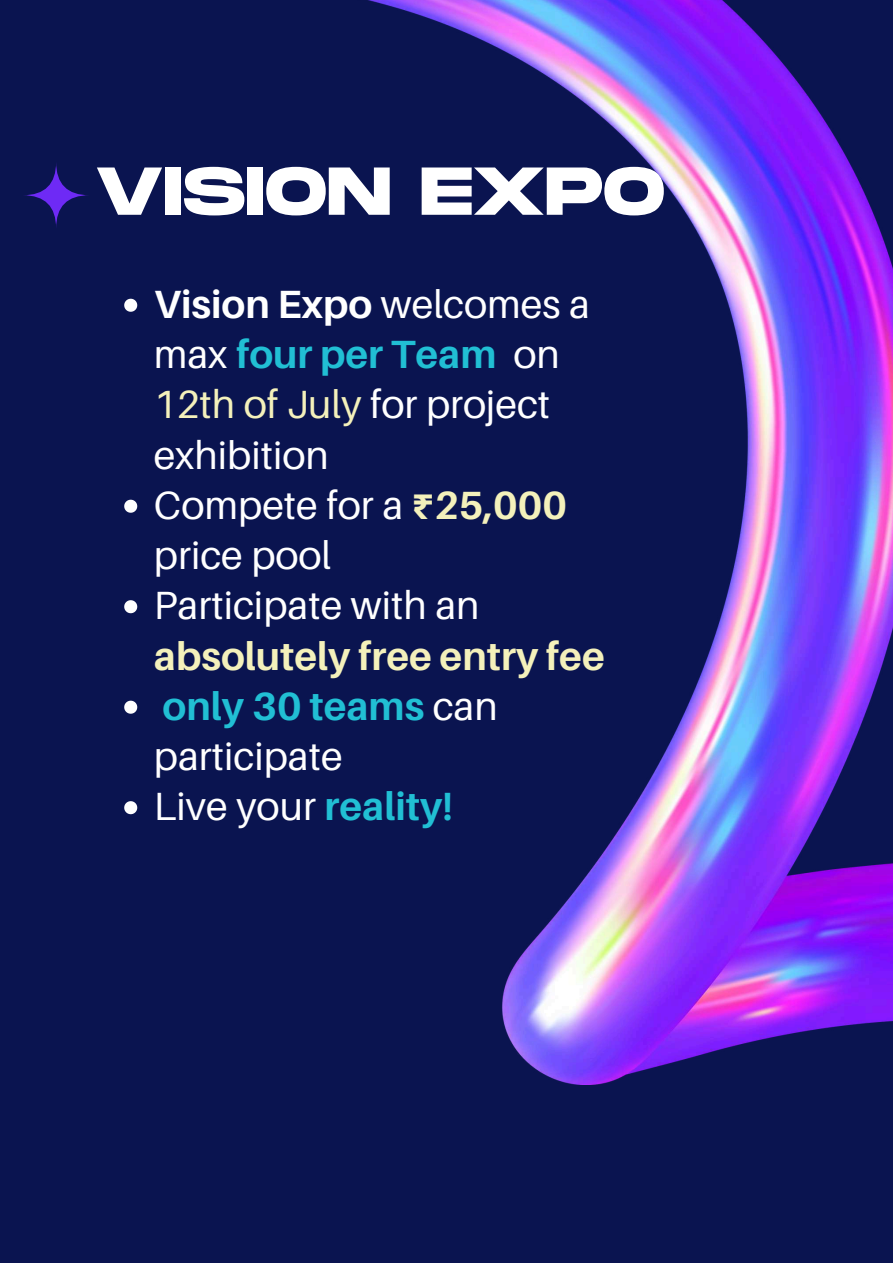
<style>
.page{position:relative;width:893px;height:1263px;background:#0a1450}
.page>*{position:absolute;margin:0;border:0;box-sizing:border-box;transform-origin:0 0}
.t1{font:700 67.5px "Monument Extended";color:#fff}
.t2{font:39.38px/50.2px "Aileron";color:#fff}
.t3{font:700 39.38px/50.2px "Aileron";color:#f4f1bb}
.s1{font-weight:700}
.s2{font-weight:700;color:#21bfd4}
.s3{color:#f4f1bb}
.s4{font-family:"Noto Sans Gurmukhi";font-weight:700;color:#f4f1bb}
.s5{font-weight:700;color:#f4f1bb}
.s6{color:#21bfd4}
.s7{font-weight:400;color:#fff}
</style>
<div class="page">
<img style="left:129px;top:0;width:764px;height:1084px">
<svg style="left:124px;top:299px;width:13px;height:13px"></svg>
<svg style="left:124px;top:500px;width:13px;height:13px"></svg>
<svg style="left:124px;top:600px;width:13px;height:13px"></svg>
<svg style="left:124px;top:701px;width:13px;height:13px"></svg>
<svg style="left:124px;top:801px;width:13px;height:13px"></svg>
<svg style="left:23px;top:162px;width:67px;height:67px"></svg>
<h1 class="t1" style="left:96px;top:154px;width:571px">VISION EXPO</h1>
<p class="t2" style="left:154px;top:278px;width:437px"><span class="s1">Vision Expo</span> welcomes a max <span class="s2">four per Team</span> on<br><span class="s3">12th of July</span> for project exhibition<br>Compete for a <span class="s4">₹</span><span class="s5">25,000 </span>price pool<br>Participate with an</p>
<p class="t3" style="left:154px;top:630px;width:452px">absolutely free entry fee <span class="s6">only 30 teams</span> <span class="s7">can participate<br>Live your</span> <span class="s6">reality!</span></p>
</div>
